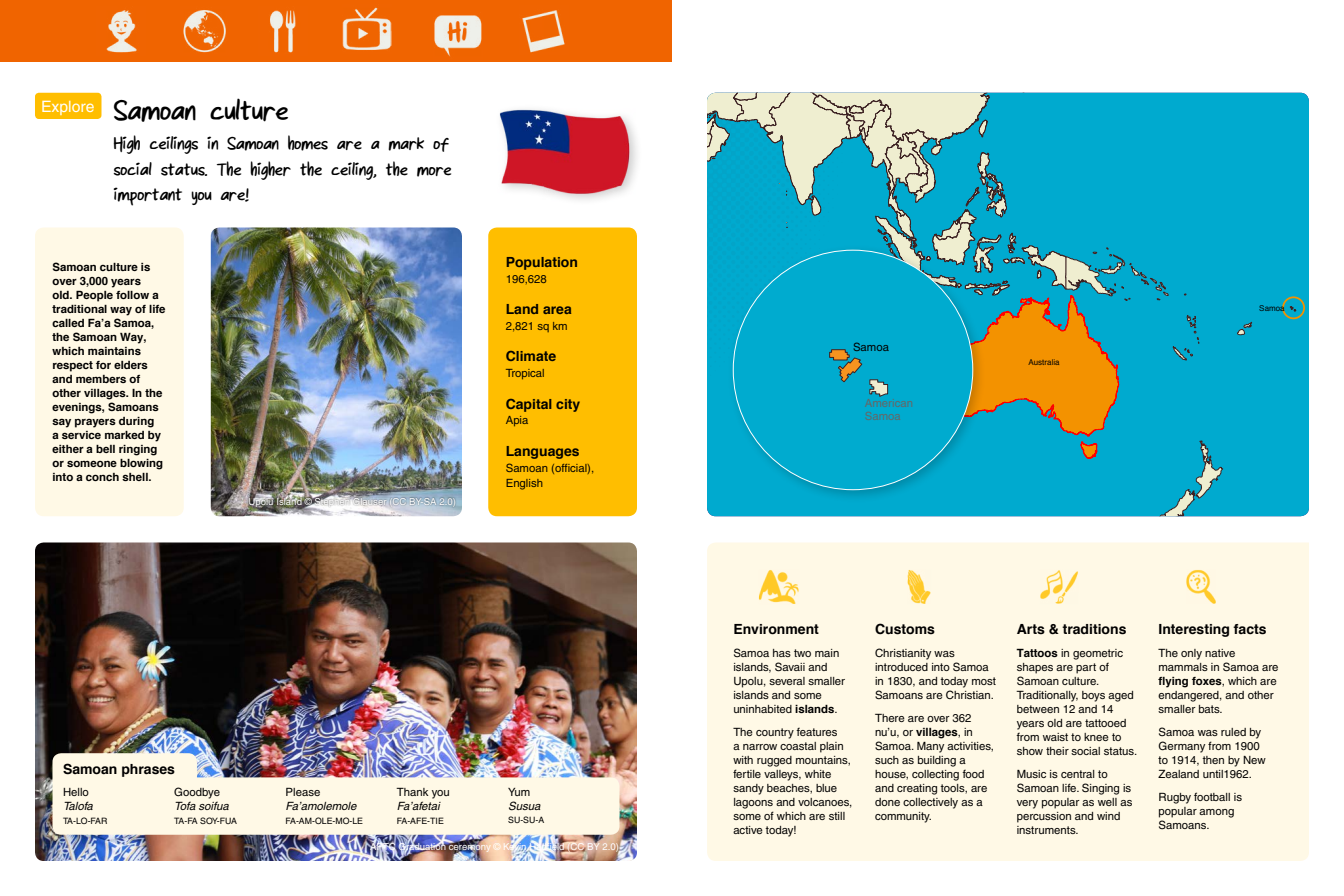
<style>
.page{position:relative;width:1344px;height:896px;background:#fff}
.page>*{position:absolute;margin:0;border:0;box-sizing:border-box;transform-origin:0 0}
.t1{font:35px "My Script Font bold";color:#000}
.t2{font:21.88px/25.4px "My Script Font bold";color:#000;text-align:justify}
.t3{font:15.75px "Helvetica";color:#fff}
.t4{font:700 14px "Helvetica";color:#000}
.t5{font:11.38px/14px "Helvetica";color:#000}
.t6{font:700 11.38px/14px "Helvetica";color:#000}
.t7{font:italic 11.38px "Helvetica";color:#000}
.t8{font:11.38px/13.7px "Helvetica";color:#666}
.t9{font:9.62px "Helvetica";color:#fff}
.t10{font:8.75px "Helvetica";color:#000}
.t11{font:8.75px "Helvetica";letter-spacing:-.055em;color:#000}
.t12{font:8.05px "Helvetica";color:#000}
.s1{font-weight:700}
</style>
<div class="page">
<div style="left:0;top:0;width:672px;height:61px;background:#f06400"></div>
<img style="left:106px;top:10px;width:31px;height:43px">
<img style="left:434px;top:15px;width:48px;height:42px">
<img style="left:183px;top:10px;width:43px;height:43px">
<img style="left:522px;top:10px;width:43px;height:43px">
<img style="left:270px;top:10px;width:26px;height:43px">
<img style="left:342px;top:7px;width:49px;height:43px">
<img style="left:35px;top:542px;width:602px;height:319px">
<div style="left:707px;top:542px;width:602px;height:61px;background:#fff9e6"></div>
<div style="left:1223px;top:93px;width:86px;height:423px;background:#00aacf"></div>
<div style="left:1282px;top:296px;width:23px;height:23px;border:2px solid #f39200;border-radius:50%"></div>
<svg style="left:1237px;top:322px;width:15px;height:13px"></svg>
<svg style="left:1290px;top:306px;width:6px;height:5px"></svg>
<img style="left:211px;top:228px;width:251px;height:288px">
<div style="left:488px;top:228px;width:149px;height:288px;background:#ffbe00;border-radius:9px"></div>
<div style="left:707px;top:597px;width:602px;height:264px;background:#fff9e6;border-radius:9px"></div>
<img style="left:758px;top:566px;width:42px;height:38px">
<img style="left:898px;top:566px;width:42px;height:38px">
<img style="left:1039px;top:566px;width:42px;height:38px">
<img style="left:1179px;top:566px;width:42px;height:38px">
<svg style="left:707px;top:93px;width:516px;height:423px;background:#28aabd"></svg>
<div style="left:35px;top:227px;width:149px;height:289px;background:#fff9e6;border-radius:9px"></div>
<img style="left:499px;top:109px;width:138px;height:91px">
<div style="left:248px;top:497px;width:209px;height:11px;background:#000;opacity:.58"></div>
<div style="left:52px;top:753px;width:145px;height:37px;background:#fff9e6;border-radius:9px"></div>
<div style="left:52px;top:777px;width:568px;height:58px;background:#fff9e6;border-radius:9px"></div>
<div style="left:35px;top:93px;width:66px;height:26px;background:#ffbe00;border-radius:4px"></div>
<h3 class="t3" style="left:41px;top:97px;width:55px">Explore</h3>
<h1 class="t1" style="left:114px;top:93px;width:176px">Samoan culture</h1>
<h2 class="t2" style="left:114px;top:131px;width:339px">High ceilings in Samoan homes are a mark of social status. The higher the ceiling, the more important you are!</h2>
<p class="t6" style="left:52px;top:260px;width:115px">Samoan culture is over 3,000 years<br>old. People follow a traditional way of life called Fa’a Samoa, the Samoan Way, which maintains respect for elders and members of other villages. In the evenings, Samoans say prayers during<br>a service marked by either a bell ringing or someone blowing into a conch shell.</p>
<p class="t9" style="left:249px;top:496px;width:209px">Upolu Island © Stephen Glauser (CC BY-SA 2.0)</p>
<p class="t4" style="left:506px;top:253px;width:74px">Population</p>
<p class="t5" style="left:506px;top:272px;width:43px">196,628</p>
<p class="t4" style="left:506px;top:300px;width:68px">Land area</p>
<p class="t5" style="left:506px;top:319px;width:63px">2,821 sq km</p>
<p class="t4" style="left:506px;top:348px;width:52px">Climate</p>
<p class="t5" style="left:506px;top:366px;width:41px">Tropical</p>
<p class="t4" style="left:506px;top:395px;width:76px">Capital city</p>
<p class="t5" style="left:506px;top:413px;width:24px">Apia</p>
<p class="t4" style="left:506px;top:442px;width:75px">Languages</p>
<p class="t5" style="left:506px;top:460px;width:90px;line-height:15.8px">Samoan (official),<br>English</p>
<p class="t4" style="left:63px;top:760px;width:114px">Samoan phrases</p>
<p class="t5" style="left:63px;top:785px;width:27px">Hello</p>
<p class="t7" style="left:63px;top:800px;width:31px">Talofa</p>
<p class="t10" style="left:63px;top:816px;width:46px">TA-LO-FAR</p>
<p class="t5" style="left:174px;top:785px;width:47px">Goodbye</p>
<p class="t7" style="left:174px;top:800px;width:56px">Tofa soifua</p>
<p class="t11" style="left:174px;top:816px;width:64px">TA-FA SOY-FUA</p>
<p class="t5" style="left:286px;top:785px;width:36px">Please</p>
<p class="t7" style="left:286px;top:800px;width:72px">Fa’amolemole</p>
<p class="t10" style="left:286px;top:816px;width:79px">FA-AM-OLE-MO-LE</p>
<p class="t5" style="left:397px;top:785px;width:54px">Thank you</p>
<p class="t7" style="left:397px;top:800px;width:44px">Fa’afetai</p>
<p class="t10" style="left:397px;top:816px;width:48px">FA-AFE-TIE</p>
<p class="t5" style="left:508px;top:785px;width:24px">Yum</p>
<p class="t7" style="left:508px;top:799px;width:34px">Susua</p>
<p class="t10" style="left:508px;top:815px;width:37px">SU-SU-A</p>
<p class="t9" style="left:370px;top:841px;width:251px">APTC Graduation ceremony © Kevin Hadfield (CC BY 2.0)</p>
<p class="t5" style="left:853px;top:340px;width:38px">Samoa</p>
<p class="t8" style="left:865px;top:396px;width:50px">American<br>Samoa</p>
<p class="t12" style="left:1029px;top:356px;width:33px">Australia</p>
<p class="t12" style="left:1259px;top:302px;width:27px">Samoa</p>
<p class="t4" style="left:733px;top:621px;width:87px">Environment</p>
<p class="t5" style="left:733px;top:646px;width:113px">Samoa has two main islands, Savaii and<br>Upolu, several smaller islands and some uninhabited <span class="s1">islands</span>.</p>
<p class="t5" style="left:733px;top:725px;width:121px">The country features<br>a narrow coastal plain with rugged mountains, fertile valleys, white sandy beaches, blue lagoons and volcanoes, some of which are still active today!</p>
<p class="t4" style="left:875px;top:621px;width:61px">Customs</p>
<p class="t5" style="left:875px;top:646px;width:123px">Christianity was introduced into Samoa in 1830, and today most<br>Samoans are Christian.</p>
<p class="t5" style="left:875px;top:711px;width:121px">There are over 362 nu’u, or <span class="s1">villages</span>, in<br>Samoa. Many activities, such as building a house, collecting food and creating tools, are done collectively as a community.</p>
<p class="t4" style="left:1017px;top:621px;width:111px">Arts &amp; traditions</p>
<p class="t5" style="left:1017px;top:646px;width:122px"><span class="s1">Tattoos</span> in geometric shapes are part of<br>Samoan culture.<br>Traditionally, boys aged between 12 and 14 years old are tattooed from waist to knee to show their social status.</p>
<p class="t5" style="left:1017px;top:767px;width:117px">Music is central to<br>Samoan life. Singing is very popular as well as percussion and wind instruments.</p>
<p class="t4" style="left:1159px;top:621px;width:110px">Interesting facts</p>
<p class="t5" style="left:1159px;top:646px;width:122px">The only native mammals in Samoa are <span class="s1">flying foxes</span>, which are endangered, and other smaller bats.</p>
<p class="t5" style="left:1159px;top:725px;width:109px">Samoa was ruled by<br>Germany from 1900 to 1914, then by New<br>Zealand until1962.</p>
<p class="t5" style="left:1159px;top:790px;width:85px">Rugby football is popular among<br>Samoans.</p>
</div>
